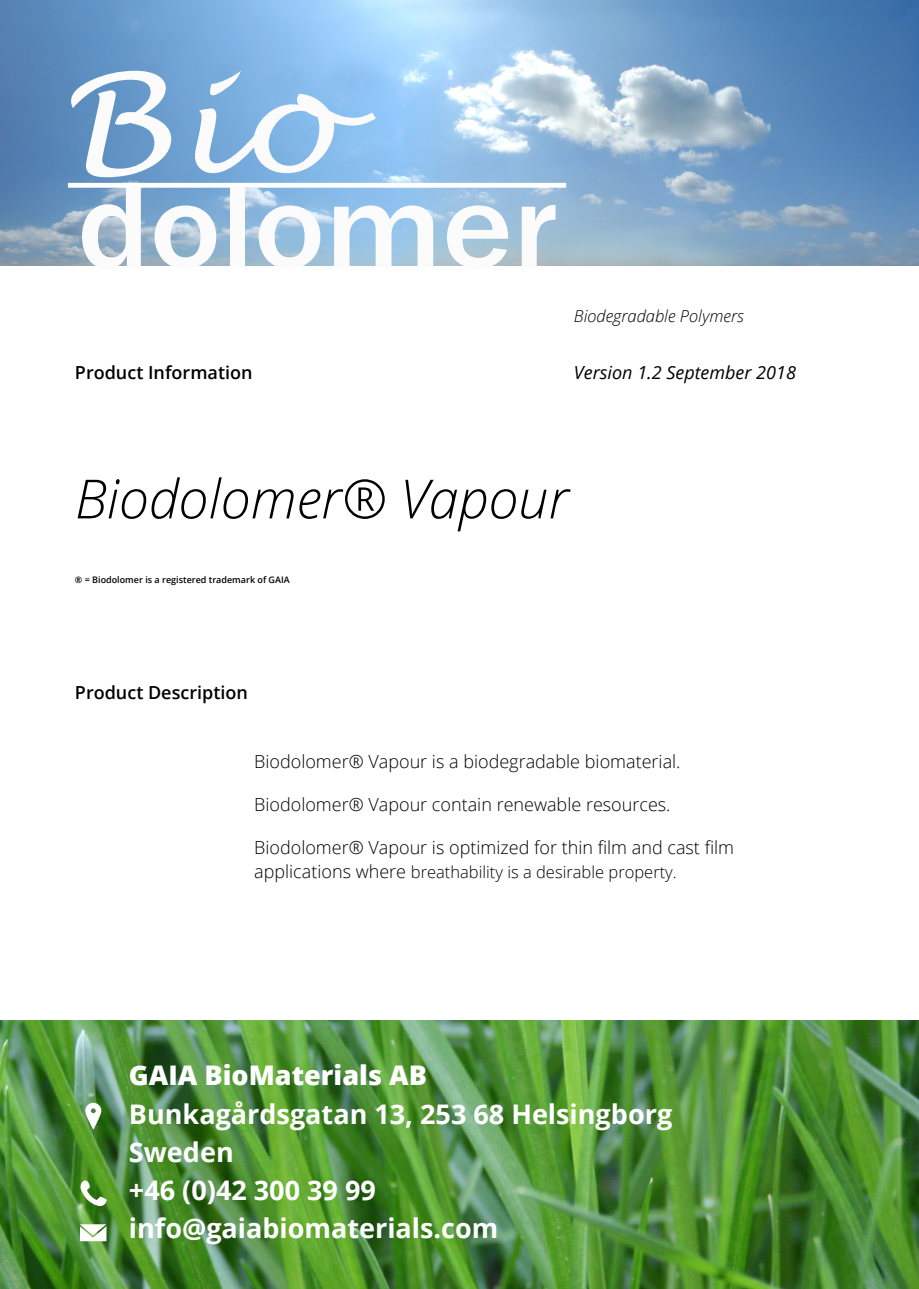
<style>
.page{position:relative;width:919px;height:1289px;background:#fff}
.page>*{position:absolute;margin:0;border:0;box-sizing:border-box;transform-origin:0 0}
.t1{font:italic 135.9px "Lucida Handwriting";color:#fbfbfc;scale:1.09 1}
.t2{font:500 123px "Franklin Gothic";color:#fbfbfc;scale:1.09 1}
.t3{font:italic 300 54px "Open Sans";color:#000}
.t4{font:700 27px "Open Sans";color:#fff}
.t5{font:800 27px "Open Sans";color:#fff}
.t6{font:300 18px "Open Sans";color:#000}
.t7{font:600 18px "Open Sans";color:#000}
.t8{font:italic 18px "Open Sans";color:#000}
.t9{font:300 16.5px "Open Sans";color:#000}
.t10{font:italic 300 16.5px "Open Sans";color:#000}
.t11{font:600 9px "Open Sans";color:#000}
.s1{font-size:18px}
</style>
<div class="page">
<img style="left:0;top:0;width:918px;height:266px">
<div style="left:69px;top:183px;width:497px;height:5px;background:#fff"></div>
<img style="left:0;top:1020px;width:918px;height:268px">
<svg style="left:80px;top:1180px;width:27px;height:26px"></svg>
<svg style="left:85px;top:1102px;width:16px;height:27px"></svg>
<svg style="left:80px;top:1224px;width:26px;height:17px"></svg>
<p class="t1" style="left:59px;top:41px;width:256px">Bio</p>
<p class="t2" style="left:77px;top:150px;width:442px">dolomer</p>
<p class="t10" style="left:574px;top:305px;width:171px">Biodegradable Polymers</p>
<p class="t7" style="left:75px;top:360px;width:179px">Product Information</p>
<p class="t8" style="left:574px;top:360px;width:223px">Version 1.2 September 2018</p>
<p class="t3" style="left:75px;top:461px;width:495px">Biodolomer® Vapour</p>
<p class="t11" style="left:75px;top:573px;width:216px">® = Biodolomer is a registered trademark of GAIA</p>
<p class="t7" style="left:75px;top:679px;width:174px">Product Description</p>
<p class="t6" style="left:254px;top:749px;width:428px">Biodolomer® Vapour is a biodegradable biomaterial.</p>
<p class="t6" style="left:254px;top:792px;width:418px">Biodolomer® Vapour contain renewable resources.</p>
<p class="t6" style="left:254px;top:835px;width:481px">Biodolomer® Vapour is optimized for thin film and cast film</p>
<p class="t9" style="left:254px;top:861px;width:424px"><span class="s1">applications where</span> breathability is a desirable property.</p>
<p class="t5" style="left:129px;top:1054px;width:299px">GAIA BioMaterials AB</p>
<p class="t4" style="left:129px;top:1095px;width:544px">Bunkagårdsgatan 13, 253 68 Helsingborg</p>
<p class="t4" style="left:129px;top:1133px;width:106px">Sweden</p>
<p class="t4" style="left:129px;top:1170px;width:248px">+46 (0)42 300 39 99</p>
<p class="t4" style="left:129px;top:1208px;width:371px">info@gaiabiomaterials.com</p>
</div>
